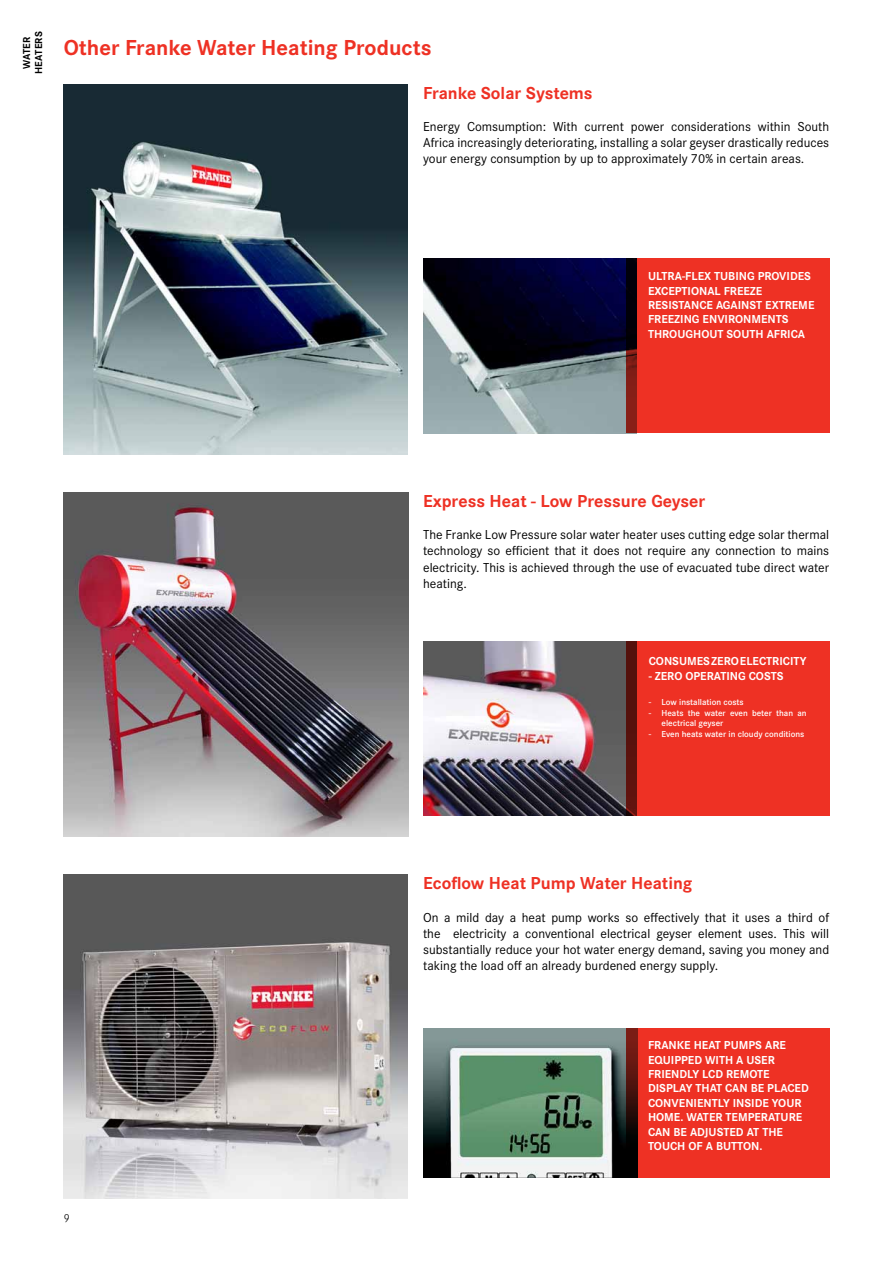
<style>
.page{position:relative;width:893px;height:1263px;background:#fff}
.page>*{position:absolute;margin:0;border:0;box-sizing:border-box;transform-origin:0 0}
.t1{font:700 22.5px "Corporate S";color:#ee3124}
.t2{font:700 18px "Corporate S";color:#ee3124}
.t3{font:13.5px/16.2px "Corporate S";color:#000;text-align:justify}
.t4{font:700 12px/14.4px "Corporate S";color:#fff}
.t5{font:300 12px "Corporate S";color:#000}
.t6{font:700 10.5px/12px "Corporate S";letter-spacing:.01em;color:#000;text-align:center}
.t7{font:600 9px/10.8px "Corporate S";color:#fff}
</style>
<div class="page">
<img style="left:423px;top:641px;width:203px;height:174px">
<img style="left:64px;top:492px;width:344px;height:345px">
<img style="left:64px;top:84px;width:344px;height:370px">
<img style="left:63px;top:875px;width:345px;height:323px">
<img style="left:423px;top:1028px;width:203px;height:150px">
<div style="left:626px;top:1028px;width:203px;height:150px;background:#ee3124"></div>
<div style="left:626px;top:641px;width:203px;height:174px;background:#ee3124"></div>
<img style="left:423px;top:259px;width:203px;height:174px">
<div style="left:626px;top:259px;width:203px;height:174px;background:#ee3124"></div>
<p class="t6" style="left:20px;top:74px;width:44px;rotate:-90deg">Water<br>Heaters</p>
<h1 class="t1" style="left:64px;top:30px;width:369px">Other Franke Water Heating Products</h1>
<h2 class="t2" style="left:423px;top:78px;width:171px">Franke Solar Systems</h2>
<p class="t3" style="left:423px;top:117px;width:408px">Energy Comsumption: With current power considerations within South Africa increasingly deteriorating, installing a solar geyser drastically reduces your energy consumption by up to approximately 70% in certain areas.</p>
<p class="t4" style="left:648px;top:268px;width:167px">ULTRA-FLEX TUBING PROVIDES<br>EXCEPTIONAL FREEZE<br>RESISTANCE AGAINST EXTREME<br>FREEZING ENVIRONMENTS<br>THROUGHOUT SOUTH AFRICA</p>
<p class="t5" style="left:64px;top:1209px;width:8px">9</p>
<h2 class="t2" style="left:423px;top:486px;width:284px">Express Heat - Low Pressure Geyser</h2>
<p class="t3" style="left:423px;top:526px;width:408px">The Franke Low Pressure solar water heater uses cutting edge solar thermal technology so efficient that it does not require any connection to mains electricity. This is achieved through the use of evacuated tube direct water heating.</p>
<p class="t4" style="left:649px;top:653px;width:159px">CONSUMES ZERO ELECTRICITY</p>
<p class="t4" style="left:649px;top:667px;width:59px">- ZERO OPERAT</p>
<p class="t4" style="left:726px;top:667px;width:45px">ING COSTS</p>
<p class="t7" style="left:649px;top:696px;width:97px">- Low installation costs</p>
<p class="t7" style="left:661px;top:707px;width:147px;text-indent:-13px">- Heats the water even beter than an electrical geyser</p>
<p class="t7" style="left:649px;top:728px;width:157px">- Even heats water in cloudy conditions</p>
<h2 class="t2" style="left:423px;top:869px;width:271px">Ecoflow Heat Pump Water Heating</h2>
<p class="t3" style="left:423px;top:908px;width:408px">On a mild day a heat pump works so effectively that it uses a third of the electricity a conventional electrical geyser element uses. This will substantially reduce your hot water energy demand, saving you money and taking the load off an already burdened energy supply.</p>
<p class="t4" style="left:648px;top:1037px;width:162px;text-indent:76px">PUMPS ARE<br>EQUIPPED WITH A USER<br>FRIENDLY LCD REMOTE<br>DISPLAY THAT CAN BE PLACED<br>CONVENIENTLY INSIDE YOUR<br>HOME. WATER</p>
<p class="t4" style="left:648px;top:1037px;width:61px">FRANKE HEAT</p>
<p class="t4" style="left:648px;top:1109px;width:148px;text-indent:133px">URE<br>CAN BE ADJUSTED AT THE<br>TOUCH OF A BUTTON.</p>
<p class="t4" style="left:725px;top:1109px;width:37px">TEMPERAT</p>
</div>
